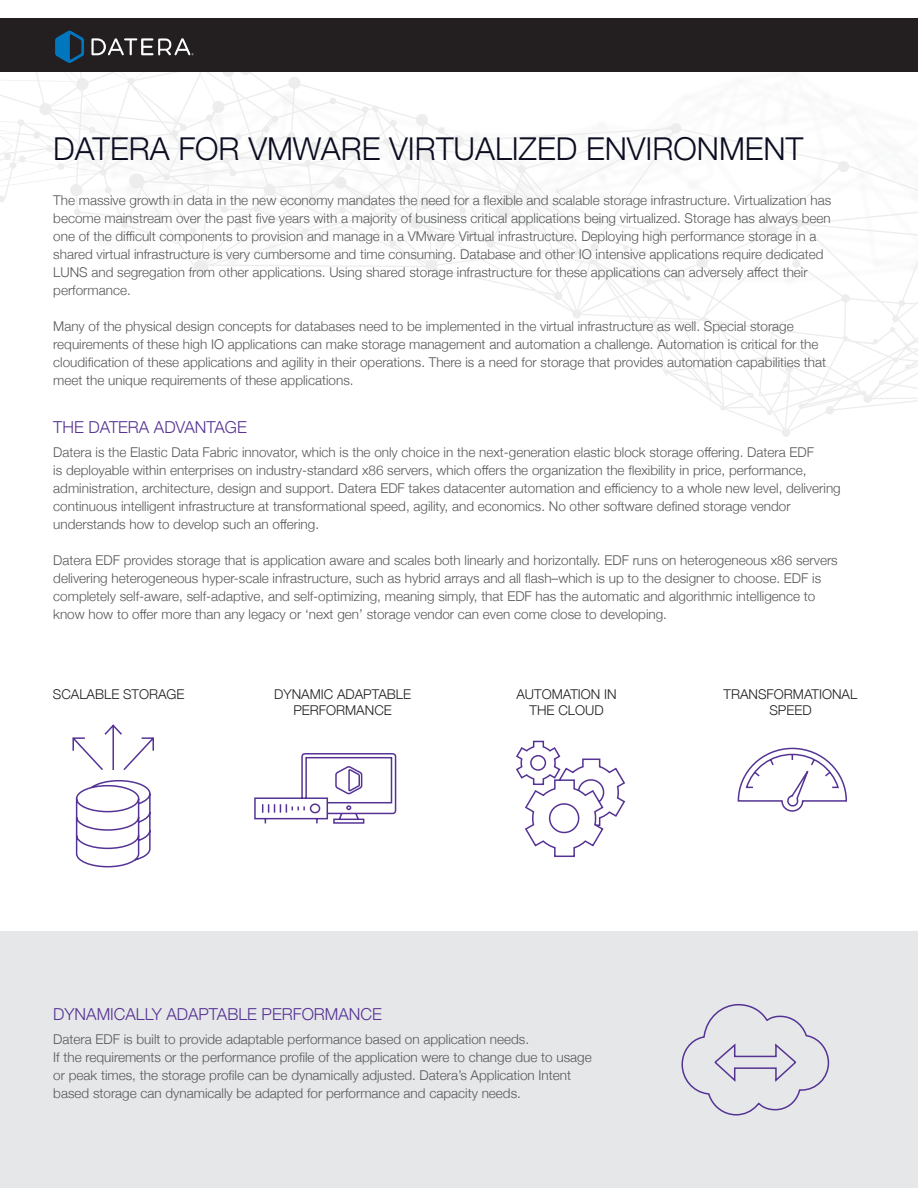
<style>
.page{position:relative;width:918px;height:1188px;background:#fff}
.page>*{position:absolute;margin:0;border:0;box-sizing:border-box;transform-origin:0 0}
.t1{font:300 31.5px "Helvetica Neue";color:#0c0d21}
.t2{font:300 16.5px "Helvetica Neue";color:#573393}
.t3{font:300 13.5px/18px "Helvetica Neue";color:#57585a}
.t4{font:300 13.5px "Helvetica Neue";color:#231f20}
</style>
<div class="page">
<svg style="left:195px;top:272px;width:11px;height:3px"></svg>
<div style="left:0;top:18px;width:918px;height:54px;background:#231f20"></div>
<svg style="left:72px;top:724px;width:82px;height:144px"></svg>
<svg style="left:516px;top:740px;width:110px;height:117px"></svg>
<svg style="left:737px;top:747px;width:110px;height:65px"></svg>
<svg style="left:254px;top:753px;width:143px;height:71px"></svg>
<div style="left:0;top:932px;width:918px;height:256px;background:#e6e7e9"></div>
<svg style="left:681px;top:1004px;width:149px;height:112px"></svg>
<svg style="left:55px;top:31px;width:29px;height:32px"></svg>
<svg style="left:91px;top:38px;width:103px;height:17px"></svg>
<p class="t1" style="left:53px;top:123px;width:752px">DATERA FOR VMWARE VIRTUALIZED ENVIRONMENT</p>
<p class="t3" style="left:53px;top:190px;width:780px">The massive growth in data in the new economy mandates the need for a flexible and scalable storage infrastructure. Virtualization has become mainstream over the past five years with a majority of business critical applications being virtualized. Storage has always been one of the difficult components to provision and manage in a VMware Virtual infrastructure. Deploying high performance storage in a shared virtual infrastructure is very cumbersome and time consuming. Database and other IO intensive applications require dedicated LUNS and segregation from other applications. Using shared storage infrastructure for these applications can adversely affect their performance.</p>
<p class="t3" style="left:53px;top:316px;width:774px">Many of the physical design concepts for databases need to be implemented in the virtual infrastructure as well. Special storage requirements of these high IO applications can make storage management and automation a challenge. Automation is critical for the cloudification of these applications and agility in their operations. There is a need for storage that provides automation capabilities that meet the unique requirements of these applications.</p>
<p class="t2" style="left:53px;top:414px;width:195px">THE DATERA ADVANTAGE</p>
<p class="t3" style="left:53px;top:442px;width:789px">Datera is the Elastic Data Fabric innovator, which is the only choice in the next-generation elastic block storage offering. Datera EDF<br>is deployable within enterprises on industry-standard x86 servers, which offers the organization the flexibility in price, performance, administration, architecture, design and support. Datera EDF takes datacenter automation and efficiency to a whole new level, delivering continuous intelligent infrastructure at transformational speed, agility, and economics. No other software defined storage vendor understands how to develop such an offering.</p>
<p class="t3" style="left:53px;top:550px;width:786px">Datera EDF provides storage that is application aware and scales both linearly and horizontally. EDF runs on heterogeneous x86 servers delivering heterogeneous hyper-scale infrastructure, such as hybrid arrays and all flash–which is up to the designer to choose. EDF is completely self-aware, self-adaptive, and self-optimizing, meaning simply, that EDF has the automatic and algorithmic intelligence to know how to offer more than any legacy or ‘next gen’ storage vendor can even come close to developing.</p>
<p class="t4" style="left:53px;top:684px;width:133px">SCALABLE STORAGE</p>
<p class="t4" style="left:274px;top:684px;width:138px">DYNAMIC ADAPTABLE</p>
<p class="t4" style="left:293px;top:700px;width:100px">PERFORMANCE</p>
<p class="t4" style="left:516px;top:684px;width:102px">AUTOMATION IN</p>
<p class="t4" style="left:530px;top:700px;width:76px">THE CLOUD</p>
<p class="t4" style="left:724px;top:684px;width:135px">TRANSFORMATIONAL</p>
<p class="t4" style="left:769px;top:700px;width:44px">SPEED</p>
<p class="t2" style="left:53px;top:1001px;width:330px">DYNAMICALLY ADAPTABLE PERFORMANCE</p>
<p class="t3" style="left:53px;top:1029px;width:477px">Datera EDF is built to provide adaptable performance based on application needs.</p>
<p class="t3" style="left:53px;top:1047px;width:540px">If the requirements or the performance profile of the application were to change due to usage or peak times, the storage profile can be dynamically adjusted. Datera’s Application Intent based storage can dynamically be adapted for performance and capacity needs.</p>
</div>
